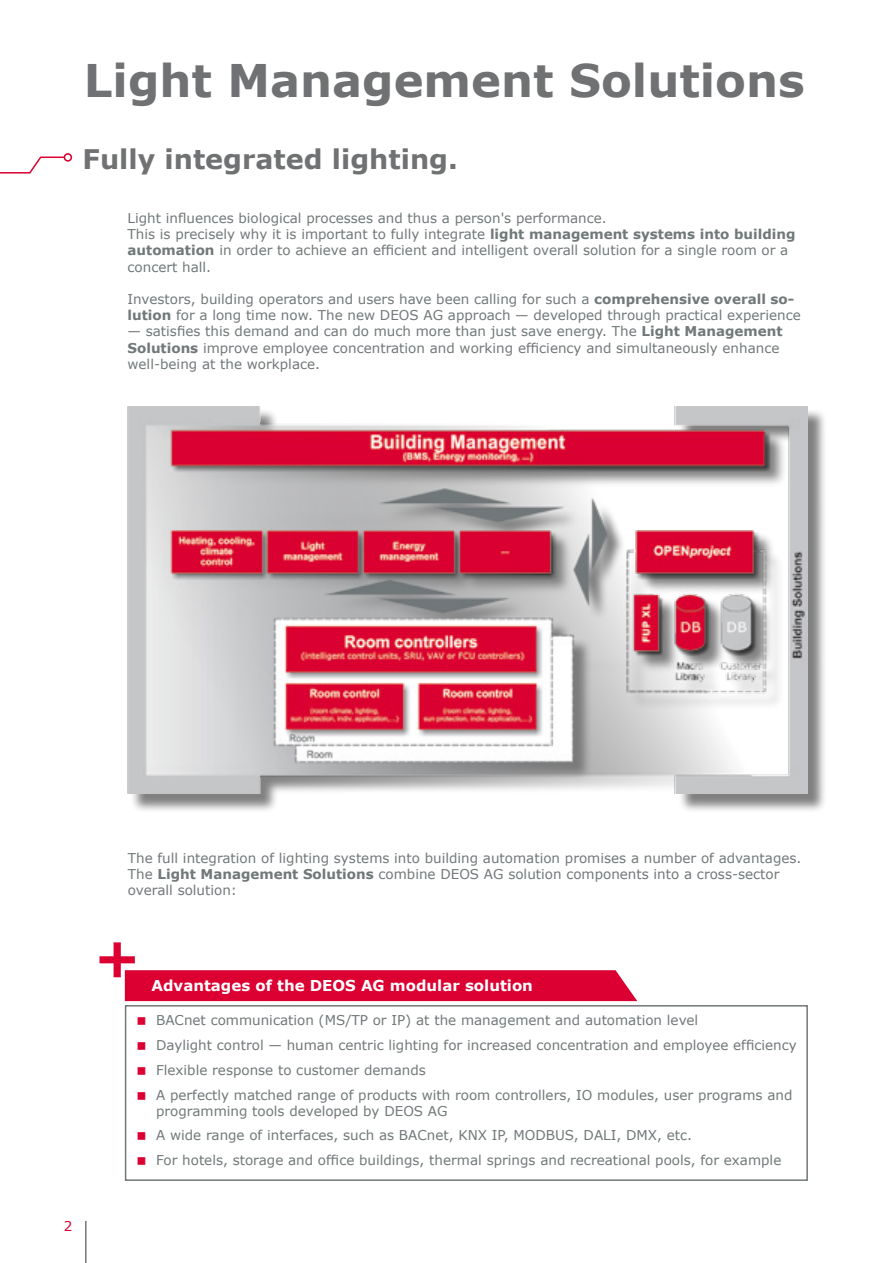
<style>
.page{position:relative;width:893px;height:1263px;background:#fff}
.page>*{position:absolute;margin:0;border:0;box-sizing:border-box;transform-origin:0 0}
.t1{font:700 54px "Verdana";color:#db0031}
.t2{font:700 45px "Verdana";color:#707172}
.t3{font:700 27px "Verdana";color:#707172}
.t4{font:700 15px "Verdana";color:#fff}
.t5{font:13.5px/16.2px "Verdana";color:#717879}
.t6{font:13.5px "Verdana";color:#db0031}
.s1{font-weight:700}
</style>
<div class="page">
<div style="left:125px;top:1005px;width:683px;height:176px;border:2px solid #717879"></div>
<hr style="left:85px;top:1221px;width:2px;height:42px;background:#717879">
<svg style="left:0;top:153px;width:72px;height:21px"></svg>
<div style="left:125px;top:970px;width:512px;height:31px;background:#db0031"></div>
<div style="left:130px;top:409px;width:696px;height:403px;background:#000;opacity:.5"></div>
<img style="left:128px;top:406px;width:680px;height:388px">
<h2 class="t2" style="left:84px;top:48px;width:722px">Light Management Solutions</h2>
<h3 class="t3" style="left:82px;top:140px;width:377px">Fully integrated lighting.</h3>
<p class="t5" style="left:128px;top:210px;width:669px">Light influences biological processes and thus a person's performance.<br>This is precisely why it is important to fully integrate <span class="s1">light management systems into building automation</span> in order to achieve an efficient and intelligent overall solution for a single room or a concert hall.</p>
<p class="t5" style="left:128px;top:291px;width:675px">Investors, building operators and users have been calling for such a <span class="s1">comprehensive overall so&shy;lution</span> for a long time now. The new DEOS AG approach — developed through practical experience</p>
<p class="t5" style="left:128px;top:323px;width:656px">— satisfies this demand and can do much more than just save energy. The <span class="s1">Light Management<br>Solutions</span> improve employee concentration and working efficiency and simultaneously enhance well-being at the workplace.</p>
<p class="t6" style="left:64px;top:1216px;width:10px">2</p>
<p class="t5" style="left:128px;top:850px;width:675px">The full integration of lighting systems into building automation promises a number of advantages.<br>The <span class="s1">Light Management Solutions</span> combine DEOS AG solution components into a cross-sector overall solution:</p>
<h1 class="t1" style="left:94px;top:919px;width:48px">+</h1>
<p class="t4" style="left:151px;top:974px;width:383px">Advantages of the DEOS AG modular solution</p>
<p class="t5" style="left:156px;top:1008px;width:642px;line-height:24.8px">BACnet communication (MS/TP or IP) at the management and automation level<br>Daylight control — human centric lighting for increased concentration and employee efficiency Flexible response to customer demands<br>A perfectly matched range of products with room controllers, IO modules, user programs and</p>
<p class="t5" style="left:156px;top:1098px;width:627px;line-height:24.8px">programming tools developed by DEOS AG<br>A wide range of interfaces, such as BACnet, KNX IP, MODBUS, DALI, DMX, etc.<br>For hotels, storage and office buildings, thermal springs and recreational pools, for example</p>
</div>
